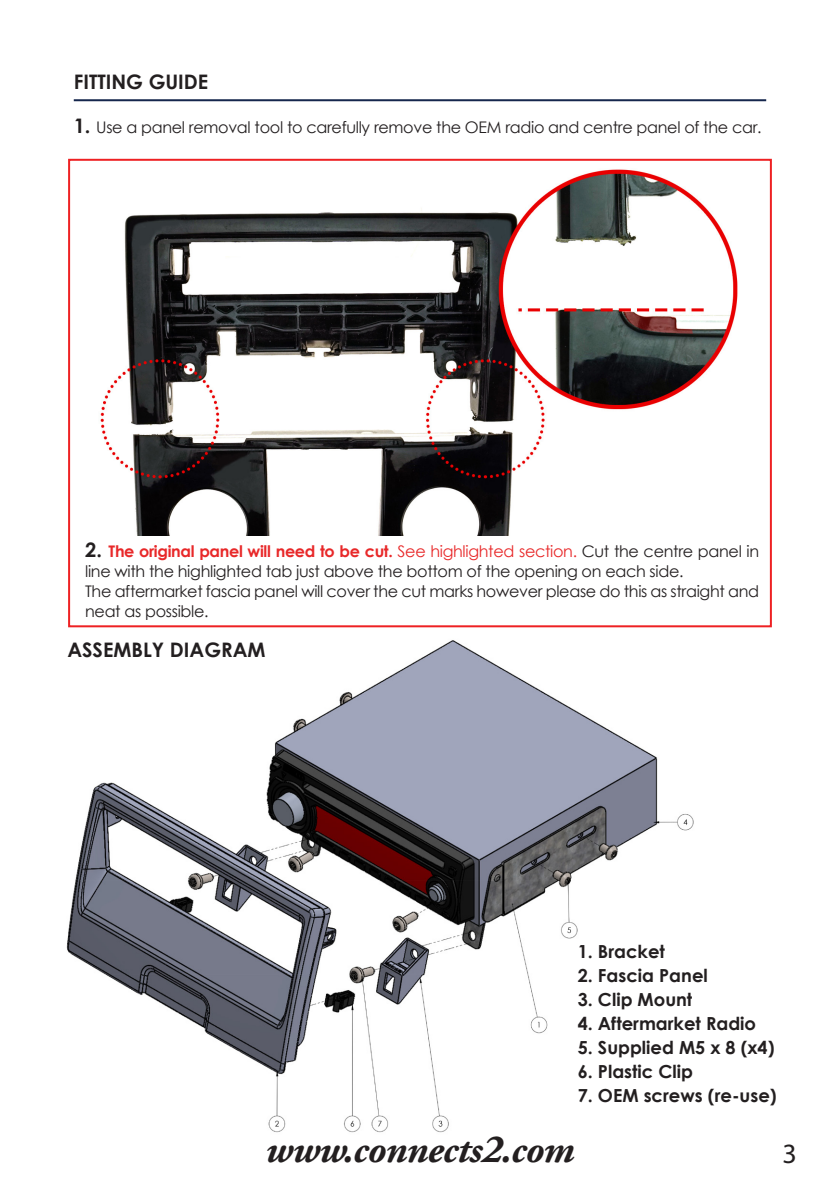
<style>
.page{position:relative;width:840px;height:1191px;background:#fff}
.page>*{position:absolute;margin:0;border:0;box-sizing:border-box;transform-origin:0 0}
.t1{font:italic 700 40px "Adobe Garamond Pro";letter-spacing:-.02em;color:#231f20}
.t2{font:28px "Myriad Pro";color:#231f20}
.t3{font:700 20px "Century Gothic";color:#231f20}
.t4{font:700 18px "Century Gothic";color:#231f20}
.t5{font:16px/20px "Century Gothic";letter-spacing:-.02em;color:#231f20}
.s1{font-weight:700;font-size:20px}
.s2{font-weight:700;color:#e82829}
.s3{color:#e82829}
</style>
<div class="page">
<hr style="left:74px;top:99px;width:691px;height:2px;background:#15264d">
<img style="left:100px;top:169px;width:638px;height:366px">
<div style="left:68px;top:159px;width:703px;height:468px;border:2px solid #ee2123"></div>
<img style="left:66px;top:640px;width:628px;height:493px">
<p class="t3" style="left:74px;top:66px;width:136px">FITTING GUIDE</p>
<p class="t5" style="left:74px;top:117px;width:689px"><span class="s1">1.</span> Use a panel removal tool to carefully remove the OEM radio and centre panel of the car.</p>
<p class="t5" style="left:85px;top:541px;width:675px"><span class="s1">2.</span> <span class="s2">The original panel will need to be cut.</span> <span class="s3">See highlighted section.</span> Cut the centre panel in line with the highlighted tab just above the bottom of the opening on each side.</p>
<p class="t5" style="left:85px;top:581px;width:675px">The aftermarket fascia panel will cover the cut marks however please do this as straight and neat as possible.</p>
<p class="t3" style="left:67px;top:634px;width:200px">ASSEMBLY DIAGRAM</p>
<p class="t4" style="left:577px;top:937px;width:89px">1. Bracket</p>
<p class="t4" style="left:577px;top:961px;width:131px">2. Fascia Panel</p>
<p class="t4" style="left:577px;top:985px;width:116px">3. Clip Mount</p>
<p class="t4" style="left:577px;top:1009px;width:180px">4. Aftermarket Radio</p>
<p class="t4" style="left:577px;top:1033px;width:198px">5. Supplied M5 x 8 (x4)</p>
<p class="t4" style="left:577px;top:1057px;width:117px">6. Plastic Clip</p>
<p class="t4" style="left:577px;top:1081px;width:200px">7. OEM screws (re-use)</p>
<h1 class="t1" style="left:265px;top:1126px;width:310px">www.connects2.com</h1>
<h2 class="t2" style="left:782px;top:1136px;width:16px">3</h2>
</div>
